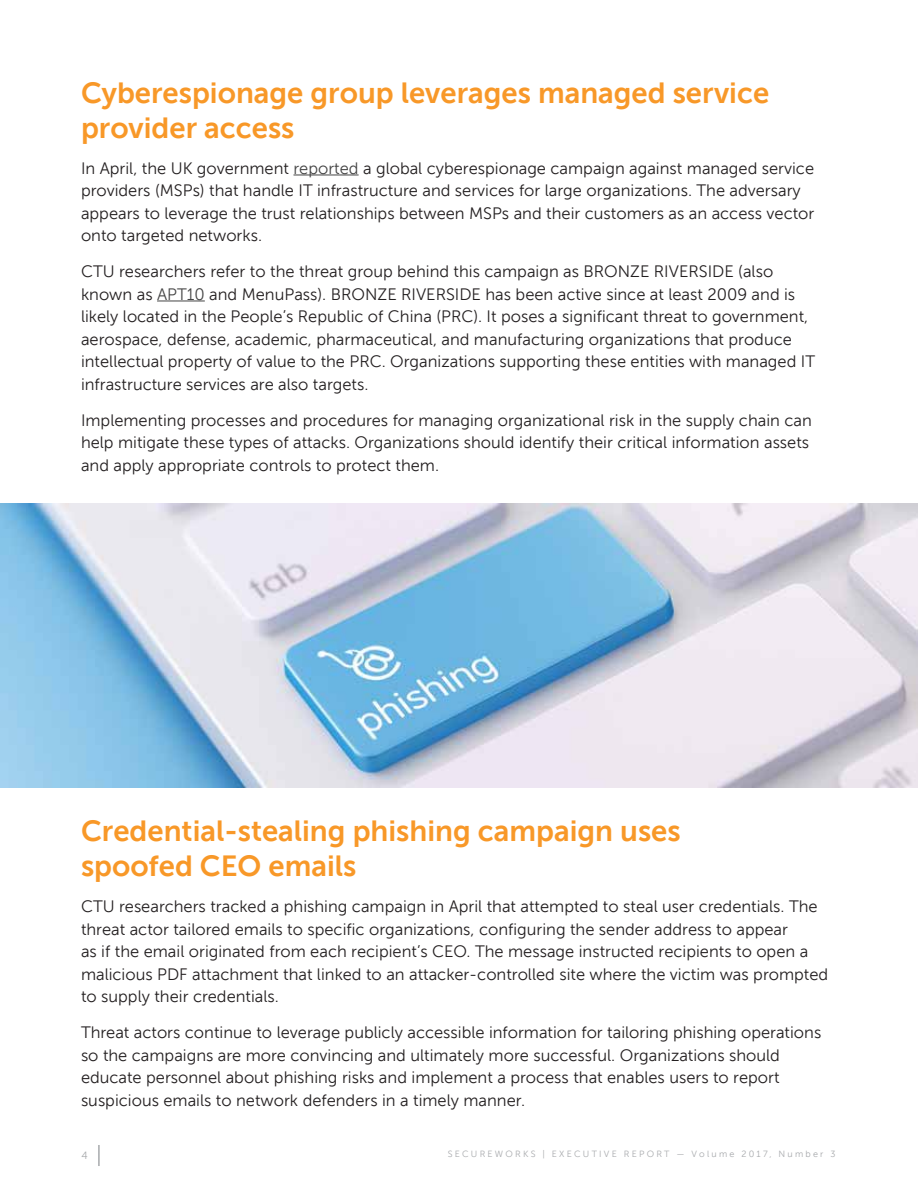
<style>
.page{position:relative;width:918px;height:1188px;background:#fff}
.page>*{position:absolute;margin:0;border:0;box-sizing:border-box;transform-origin:0 0}
.t1{font:700 29.25px/35.1px "Museo Sans For Dell";color:#f89828}
.t2{font:16.5px/22.5px "Museo Sans For Dell";color:#231f20}
.t3{font:10.5px "Museo Sans For Dell";color:#a7a9ac}
.t4{font:9px "Museo Sans For Dell";letter-spacing:.25em;color:#a7a9ac}
.s1{color:#444}
</style>
<div class="page">
<hr style="left:98px;top:1145px;width:2px;height:21px;background:#a7a9ac">
<img style="left:0;top:503px;width:918px;height:285px">
<hr style="left:294px;top:175px;width:65px;height:1px;background:#444">
<hr style="left:157px;top:301px;width:48px;height:1px;background:#444">
<h1 class="t1" style="left:81px;top:75px;width:690px">Cyberespionage group leverages managed service provider access</h1>
<p class="t2" style="left:81px;top:157px;width:735px">In April, the UK government <span class="s1">reported</span> a global cyberespionage campaign against managed service providers (MSPs) that handle IT infrastructure and services for large organizations. The adversary appears to leverage the trust relationships between MSPs and their customers as an access vector onto targeted networks.</p>
<p class="t2" style="left:81px;top:260px;width:736px">CTU researchers refer to the threat group behind this campaign as BRONZE RIVERSIDE (also known as <span class="s1">APT10</span> and MenuPass). BRONZE RIVERSIDE has been active since at least 2009 and is likely located in the People’s Republic of China (PRC). It poses a significant threat to government, aerospace, defense, academic, pharmaceutical, and manufacturing organizations that produce intellectual property of value to the PRC. Organizations supporting these entities with managed IT infrastructure services are also targets.</p>
<p class="t2" style="left:81px;top:409px;width:732px">Implementing processes and procedures for managing organizational risk in the supply chain can help mitigate these types of attacks. Organizations should identify their critical information assets and apply appropriate controls to protect them.</p>
<h1 class="t1" style="left:81px;top:813px;width:601px">Credential-stealing phishing campaign uses spoofed CEO emails</h1>
<p class="t2" style="left:81px;top:895px;width:749px">CTU researchers tracked a phishing campaign in April that attempted to steal user credentials. The threat actor tailored emails to specific organizations, configuring the sender address to appear<br>as if the email originated from each recipient’s CEO. The message instructed recipients to open a malicious PDF attachment that linked to an attacker-controlled site where the victim was prompted to supply their credentials.</p>
<p class="t2" style="left:81px;top:1021px;width:742px">Threat actors continue to leverage publicly accessible information for tailoring phishing operations so the campaigns are more convincing and ultimately more successful. Organizations should educate personnel about phishing risks and implement a process that enables users to report suspicious emails to network defenders in a timely manner.</p>
<p class="t3" style="left:81px;top:1150px;width:8px">4</p>
<p class="t4" style="left:448px;top:1149px;width:389px">SECUREWORKS | EXECUTIVE REPORT — Volume 2017, Number 3</p>
</div>
